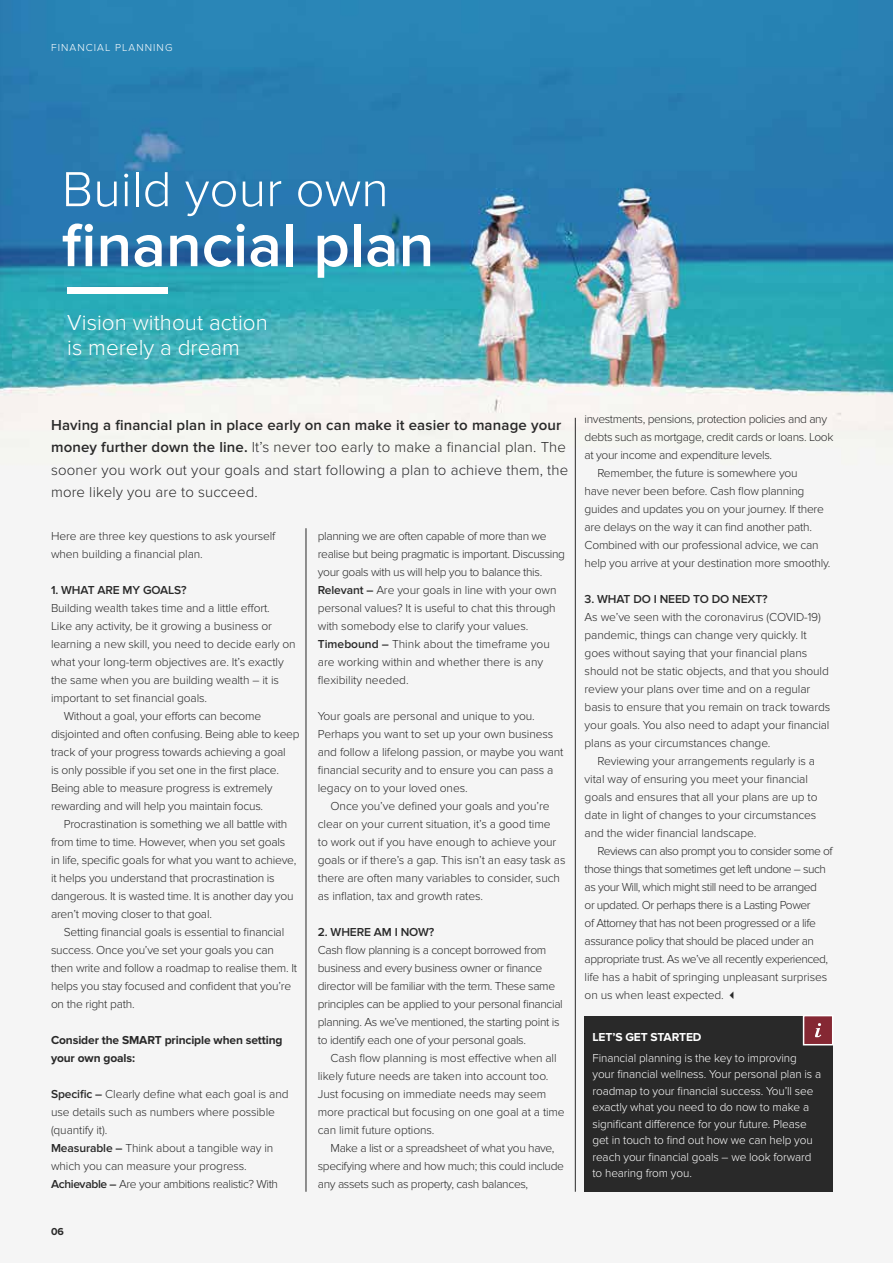
<style>
.page{position:relative;width:893px;height:1263px;background:#fff}
.page>*{position:absolute;margin:0;border:0;box-sizing:border-box;transform-origin:0 0}
.t1{font:600 63px "Proxima Nova";color:#fff}
.t2{font:300 51px "Proxima Nova";color:#fff}
.t3{font:300 22.5px/25.5px "Proxima Nova";color:#fff}
.t4{font:300 15px/22.5px "Proxima Nova";letter-spacing:.01em;color:#292929}
.t5{font:300 12px/18px "Proxima Nova";letter-spacing:-.02em;color:#292929}
.t6{font:300 12px/18px "Proxima Nova";letter-spacing:-.04em;color:#292929}
.t7{font:300 12px/16.5px "Proxima Nova";letter-spacing:-.01em;color:#fff}
.t8{font:600 12px "Proxima Nova";letter-spacing:-.01em;color:#292929}
.t9{font:700 12px/18px "Proxima Nova";letter-spacing:-.01em;color:#292929}
.t10{font:700 12px "Proxima Nova";letter-spacing:-.01em;color:#fff}
.t11{font:300 10.5px "Proxima Nova";letter-spacing:.1em;color:#fff}
.t12{font:700 10.5px "Proxima Nova";color:#292929}
.s1{font-weight:600}
</style>
<div class="page">
<img style="left:0;top:0;width:893px;height:1192px">
<div style="left:584px;top:1017px;width:248px;height:175px;background:#292929"></div>
<div style="left:804px;top:1015px;width:29px;height:30px;background:#852833"></div>
<div style="left:803px;top:1015px;width:30px;height:30px;border:2px solid #fff"></div>
<svg style="left:815px;top:1023px;width:6px;height:14px"></svg>
<hr style="left:306px;top:528px;width:1px;height:664px;background:#292929">
<hr style="left:575px;top:418px;width:1px;height:774px;background:#292929">
<div style="left:67px;top:288px;width:101px;height:6px;background:#fff"></div>
<p class="t11" style="left:51px;top:43px;width:123px">FINANCIAL PLANNING</p>
<h2 class="t2" style="left:62px;top:168px;width:328px">Build your own</h2>
<h1 class="t1" style="left:62px;top:219px;width:374px">financial plan</h1>
<h3 class="t3" style="left:67px;top:311px;width:202px">Vision without action is merely a dream</h3>
<p class="t4" style="left:51px;top:414px;width:519px"><span class="s1">Having a financial plan in place early on can make it easier to manage your money further down the line.</span> It’s never too early to make a financial plan. The sooner you work out your goals and start following a plan to achieve them, the more likely you are to succeed.</p>
<p class="t5" style="left:51px;top:528px;width:226px">Here are three key questions to ask yourself when building a financial plan.</p>
<p class="t8" style="left:51px;top:585px;width:137px">1. WHAT ARE MY GOALS?</p>
<p class="t5" style="left:51px;top:600px;width:220px">Building wealth takes time and a little effort.</p>
<p class="t5" style="left:51px;top:618px;width:222px">Like any activity, be it growing a business or</p>
<p class="t5" style="left:51px;top:636px;width:246px">learning a new skill, you need to decide early on</p>
<p class="t5" style="left:51px;top:654px;width:234px">what your long-term objectives are. It’s exactly</p>
<p class="t5" style="left:51px;top:672px;width:229px">the same when you are building wealth – it is</p>
<p class="t5" style="left:51px;top:690px;width:158px">important to set financial goals.</p>
<p class="t5" style="left:64px;top:708px;width:199px">Without a goal, your efforts can become</p>
<p class="t5" style="left:51px;top:726px;width:250px">disjointed and often confusing. Being able to keep</p>
<p class="t5" style="left:51px;top:744px;width:236px">track of your progress towards achieving a goal</p>
<p class="t5" style="left:51px;top:762px;width:229px">is only possible if you set one in the first place.</p>
<p class="t5" style="left:51px;top:780px;width:223px">Being able to measure progress is extremely</p>
<p class="t5" style="left:51px;top:798px;width:214px">rewarding and will help you maintain focus.</p>
<p class="t5" style="left:64px;top:816px;width:225px">Procrastination is something we all battle with</p>
<p class="t5" style="left:51px;top:834px;width:236px">from time to time. However, when you set goals</p>
<p class="t5" style="left:51px;top:852px;width:247px">in life, specific goals for what you want to achieve,</p>
<p class="t5" style="left:51px;top:870px;width:225px">it helps you understand that procrastination is</p>
<p class="t5" style="left:51px;top:888px;width:244px">dangerous. It is wasted time. It is another day you</p>
<p class="t5" style="left:51px;top:906px;width:162px">aren’t moving closer to that goal.</p>
<p class="t5" style="left:64px;top:924px;width:222px">Setting financial goals is essential to financial</p>
<p class="t5" style="left:51px;top:942px;width:224px">success. Once you’ve set your goals you can</p>
<p class="t5" style="left:51px;top:960px;width:248px">then write and follow a roadmap to realise them. It</p>
<p class="t5" style="left:51px;top:978px;width:242px">helps you stay focused and confident that you’re</p>
<p class="t5" style="left:51px;top:996px;width:85px">on the right path.</p>
<p class="t9" style="left:51px;top:1032px;width:233px">Consider the SMART principle when setting your own goals:</p>
<p class="t5" style="left:51px;top:1086px;width:239px"><span class="s1">Specific –</span> Clearly define what each goal is and use details such as numbers where possible (quantify it).<br><span class="s1">Measurable –</span> Think about a tangible way in which you can measure your progress.<br><span class="s1">Achievable –</span> Are your ambitions realistic? With</p>
<p class="t5" style="left:318px;top:528px;width:249px">planning we are often capable of more than we realise but being pragmatic is important. Discussing your goals with us will help you to balance this.<br><span class="s1">Relevant –</span> Are your goals in line with your own personal values? It is useful to chat this through with somebody else to clarify your values.<br><span class="s1">Timebound –</span> Think about the timeframe you are working within and whether there is any flexibility needed.</p>
<p class="t5" style="left:318px;top:708px;width:247px">Your goals are personal and unique to you.<br>Perhaps you want to set up your own business and follow a lifelong passion, or maybe you want financial security and to ensure you can pass a legacy on to your loved ones.</p>
<p class="t5" style="left:318px;top:798px;width:249px;text-indent:13px">Once you’ve defined your goals and you’re clear on your current situation, it’s a good time<br>to work out if you have enough to achieve your goals or if there’s a gap. This isn’t an easy task as there are often many variables to consider, such as inflation, tax and growth rates.</p>
<p class="t8" style="left:318px;top:927px;width:118px">2. WHERE AM I NOW?</p>
<p class="t5" style="left:318px;top:942px;width:246px">Cash flow planning is a concept borrowed from business and every business owner or finance director will be familiar with the term. These same principles can be applied to your personal financial planning. As we’ve mentioned, the starting point is to identify each one of your personal goals.</p>
<p class="t5" style="left:318px;top:1050px;width:248px;text-indent:13px">Cash flow planning is most effective when all likely future needs are taken into account too.<br>Just focusing on immediate needs may seem more practical but focusing on one goal at a time can limit future options.</p>
<p class="t5" style="left:318px;top:1140px;width:248px;text-indent:13px">Make a list or a spreadsheet of what you have, specifying where and how much; this could include any assets such as property, cash balances,</p>
<p class="t12" style="left:51px;top:1227px;width:14px">06</p>
<p class="t5" style="left:585px;top:411px;width:244px">investments, pensions, protection policies and any</p>
<p class="t5" style="left:585px;top:429px;width:250px">debts such as mortgage, credit cards or loans. Look</p>
<p class="t5" style="left:585px;top:447px;width:189px">at your income and expenditure levels.</p>
<p class="t5" style="left:597px;top:465px;width:202px">Remember, the future is somewhere you</p>
<p class="t5" style="left:585px;top:483px;width:221px">have never been before. Cash flow planning</p>
<p class="t5" style="left:585px;top:501px;width:241px">guides and updates you on your journey. If there</p>
<p class="t5" style="left:585px;top:519px;width:229px">are delays on the way it can find another path.</p>
<p class="t5" style="left:585px;top:537px;width:236px">Combined with our professional advice, we can</p>
<p class="t5" style="left:585px;top:555px;width:247px">help you arrive at your destination more smoothly.</p>
<p class="t8" style="left:585px;top:594px;width:185px">3. WHAT DO I NEED TO DO NEXT?</p>
<p class="t5" style="left:585px;top:609px;width:247px">As we’ve seen with the coronavirus (COVID-19) pandemic, things can change very quickly. It goes without saying that your financial plans should not be static objects, and that you should review your plans over time and on a regular basis to ensure that you remain on track towards your goals. You also need to adapt your financial plans as your circumstances change.</p>
<p class="t5" style="left:585px;top:753px;width:234px;text-indent:13px">Reviewing your arrangements regularly is a vital way of ensuring you meet your financial goals and ensures that all your plans are up to date in light of changes to your circumstances and the wider financial landscape.</p>
<p class="t6" style="left:585px;top:843px;width:249px;text-indent:13px">Reviews can also prompt you to consider some of those things that sometimes get left undone – such as your Will, which might still need to be arranged<br>or updated. Or perhaps there is a Lasting Power<br>of Attorney that has not been progressed or a life assurance policy that should be placed under an appropriate trust. As we’ve all recently experienced, life has a habit of springing unpleasant surprises on us when least expected. ✓</p>
<p class="t10" style="left:592px;top:1032px;width:111px">LET’S GET STARTED</p>
<p class="t7" style="left:592px;top:1050px;width:230px">Financial planning is the key to improving your financial wellness. Your personal plan is a roadmap to your financial success. You’ll see exactly what you need to do now to make a significant difference for your future. Please get in touch to find out how we can help you reach your financial goals – we look forward to hearing from you.</p>
</div>
